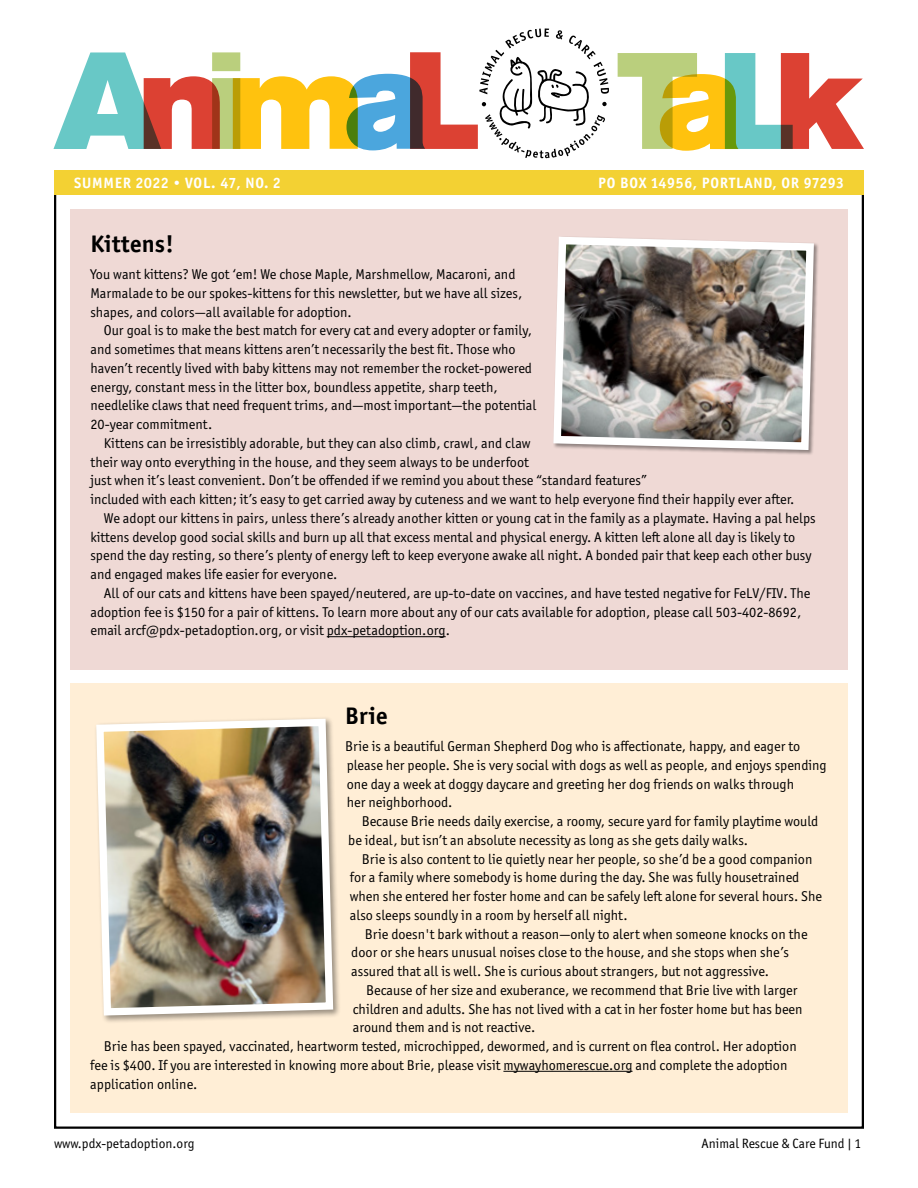
<style>
.page{position:relative;width:918px;height:1188px;background:#fff}
.page>*{position:absolute;margin:0;border:0;box-sizing:border-box;transform-origin:0 0}
.t1{font:700 24px "Officina Sans ITC Pro";letter-spacing:.01em;color:#000}
.t2{font:700 15px "Officina Sans ITC Pro";letter-spacing:.05em;color:#fff}
.t3{font:14.25px/18.8px "Officina Sans ITC Pro";color:#000}
.t4{font:13.5px "Officina Sans ITC Pro";color:#000}
</style>
<div class="page">
<div style="left:70px;top:210px;width:778px;height:460px;background:#efd9d5"></div>
<div style="left:70px;top:683px;width:778px;height:429px;background:#ffeed6"></div>
<div style="left:54px;top:171px;width:810px;height:24px;background:#f3d133"></div>
<svg style="left:618px;top:53px;width:246px;height:98px"></svg>
<svg style="left:53px;top:28px;width:556px;height:130px"></svg>
<hr style="left:327px;top:636px;width:119px;height:1px;background:#000">
<hr style="left:503px;top:1071px;width:130px;height:1px;background:#000">
<div style="left:94px;top:716px;width:246px;height:307px;background:#000;opacity:.4"></div>
<img style="left:94px;top:716px;width:243px;height:303px">
<svg style="left:553px;top:237px;width:265px;height:217px;background:#958e88"></svg>
<p class="t2" style="left:74px;top:174px;width:208px">SUMMER 2022 • VOL. 47, NO. 2</p>
<p class="t2" style="left:598px;top:174px;width:247px">PO BOX 14956, PORTLAND, OR 97293</p>
<h1 class="t1" style="left:90px;top:229px;width:85px">Kittens!</h1>
<p class="t3" style="left:90px;top:265px;width:433px">You want kittens? We got ‘em! We chose Maple, Marshmellow, Macaroni, and<br>Marmalade to be our spokes-kittens for this newsletter, but we have all sizes, shapes, and colors—all available for adoption.</p>
<p class="t3" style="left:90px;top:321px;width:448px;text-indent:13px">Our goal is to make the best match for every cat and every adopter or family, and sometimes that means kittens aren’t necessarily the best fit. Those who haven’t recently lived with baby kittens may not remember the rocket-powered energy, constant mess in the litter box, boundless appetite, sharp teeth, needlelike claws that need frequent trims, and—most important—the potential 20-year commitment.</p>
<p class="t3" style="left:104px;top:434px;width:428px">Kittens can be irresistibly adorable, but they can also climb, crawl, and claw</p>
<p class="t3" style="left:90px;top:452px;width:440px">their way onto everything in the house, and they seem always to be underfoot</p>
<p class="t3" style="left:90px;top:471px;width:558px">just when it’s least convenient. Don’t be offended if we remind you about these “standard features”</p>
<p class="t3" style="left:90px;top:490px;width:706px">included with each kitten; it’s easy to get carried away by cuteness and we want to help everyone find their happily ever after.</p>
<p class="t3" style="left:104px;top:509px;width:713px">We adopt our kittens in pairs, unless there’s already another kitten or young cat in the family as a playmate. Having a pal helps</p>
<p class="t3" style="left:90px;top:527px;width:706px">kittens develop good social skills and burn up all that excess mental and physical energy. A kitten left alone all day is likely to</p>
<p class="t3" style="left:90px;top:546px;width:723px">spend the day resting, so there’s plenty of energy left to keep everyone awake all night. A bonded pair that keep each other busy</p>
<p class="t3" style="left:90px;top:565px;width:249px">and engaged makes life easier for everyone.</p>
<p class="t3" style="left:104px;top:584px;width:708px">All of our cats and kittens have been spayed/neutered, are up-to-date on vaccines, and have tested negative for FeLV/FIV. The</p>
<p class="t3" style="left:90px;top:602px;width:712px">adoption fee is $150 for a pair of kittens. To learn more about any of our cats available for adoption, please call 503-402-8692,</p>
<p class="t3" style="left:90px;top:621px;width:361px">email arcf@pdx-petadoption.org, or visit pdx-petadoption.org.</p>
<h1 class="t1" style="left:345px;top:701px;width:44px">Brie</h1>
<p class="t3" style="left:345px;top:737px;width:483px">Brie is a beautiful German Shepherd Dog who is affectionate, happy, and eager to please her people. She is very social with dogs as well as people, and enjoys spending one day a week at doggy daycare and greeting her dog friends on walks through<br>her neighborhood.</p>
<p class="t3" style="left:348px;top:812px;width:471px;text-indent:13px">Because Brie needs daily exercise, a roomy, secure yard for family playtime would be ideal, but isn’t an absolute necessity as long as she gets daily walks.</p>
<p class="t3" style="left:350px;top:849px;width:474px;text-indent:12px">Brie is also content to lie quietly near her people, so she’d be a good companion for a family where somebody is home during the day. She was fully housetrained when she entered her foster home and can be safely left alone for several hours. She also sleeps soundly in a room by herself all night.</p>
<p class="t3" style="left:351px;top:924px;width:458px;text-indent:13px">Brie doesn't bark without a reason—only to alert when someone knocks on the door or she hears unusual noises close to the house, and she stops when she’s assured that all is well. She is curious about strangers, but not aggressive.</p>
<p class="t3" style="left:366px;top:981px;width:433px">Because of her size and exuberance, we recommend that Brie live with larger</p>
<p class="t3" style="left:353px;top:999px;width:451px">children and adults. She has not lived with a cat in her foster home but has been</p>
<p class="t3" style="left:353px;top:1018px;width:184px">around them and is not reactive.</p>
<p class="t3" style="left:104px;top:1037px;width:694px">Brie has been spayed, vaccinated, heartworm tested, microchipped, dewormed, and is current on flea control. Her adoption</p>
<p class="t3" style="left:90px;top:1056px;width:699px">fee is $400. If you are interested in knowing more about Brie, please visit mywayhomerescue.org and complete the adoption</p>
<p class="t3" style="left:90px;top:1074px;width:109px">application online.</p>
<p class="t4" style="left:54px;top:1135px;width:142px">www.pdx-petadoption.org</p>
<p class="t4" style="left:702px;top:1135px;width:161px">Animal Rescue &amp; Care Fund | 1</p>
</div>
